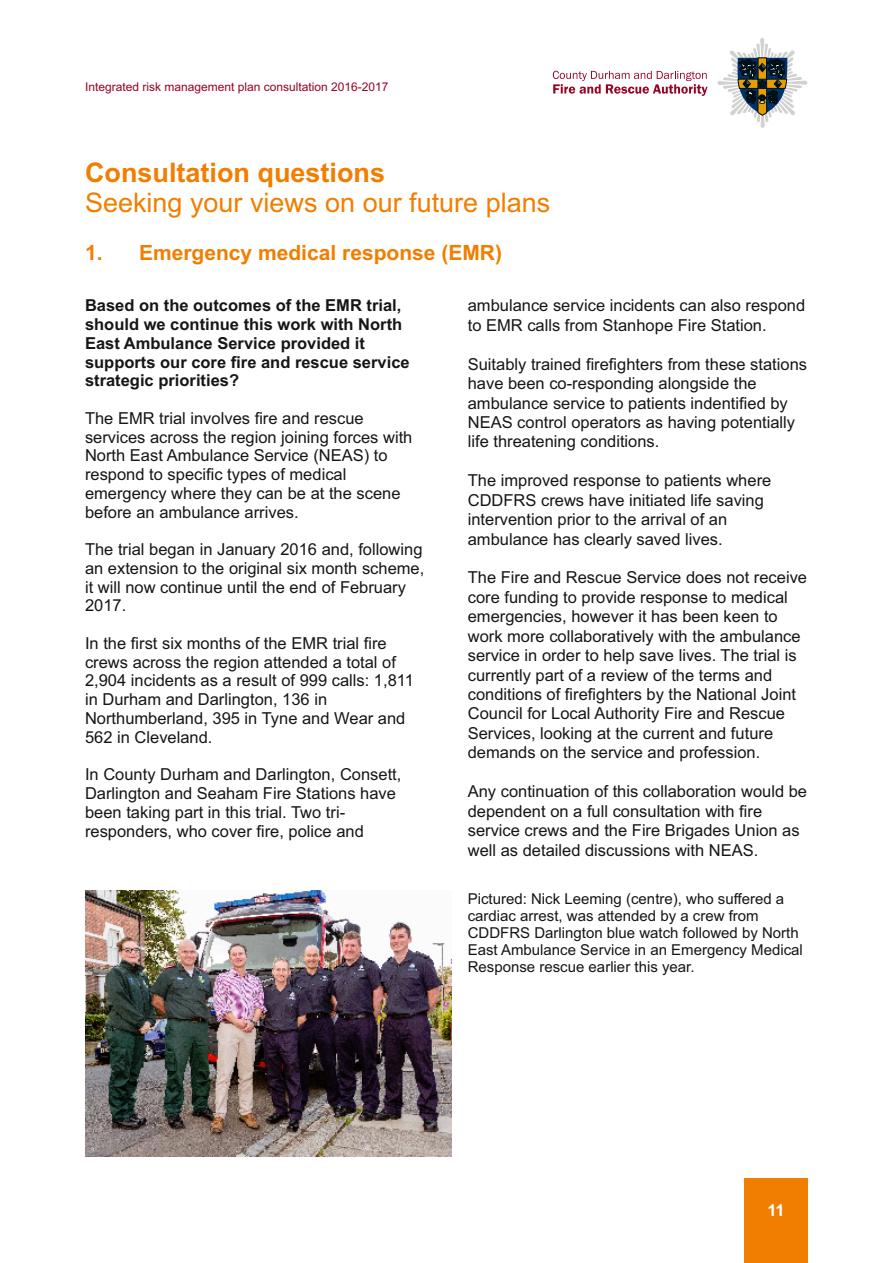
<style>
.page{position:relative;width:893px;height:1263px;background:#fff}
.page>*{position:absolute;margin:0;border:0;box-sizing:border-box;transform-origin:0 0}
.t1{font:27px "Arial";color:#f27e00}
.t2{font:700 27px "Arial";color:#f27e00}
.t3{font:700 21px "Arial";color:#f27e00}
.t4{font:16.5px/19.5px "Arial";color:#151616}
.t5{font:700 16.5px/18.8px "Arial";color:#151616}
.t6{font:700 16.5px "Arial";color:#fff}
.t7{font:15px/16.8px "Arial";color:#151616}
.t8{font:12px "Arial";color:#950326}
</style>
<div class="page">
<svg style="left:553px;top:71px;width:154px;height:25px"></svg>
<svg style="left:717px;top:38px;width:91px;height:90px"></svg>
<img style="left:85px;top:891px;width:367px;height:266px">
<div style="left:744px;top:1178px;width:64px;height:85px;background:#f27e00"></div>
<p class="t8" style="left:85px;top:82px;width:305px">Integrated risk management plan consultation 2016-2017</p>
<h1 class="t2" style="left:85px;top:162px;width:302px">Consultation questions</h1>
<h1 class="t1" style="left:85px;top:192px;width:467px">Seeking your views on our future plans</h1>
<p class="t3" style="left:85px;top:245px;width:418px">1. Emergency medical response (EMR)</p>
<p class="t4" style="left:468px;top:297px;width:339px">ambulance service incidents can also respond to EMR calls from Stanhope Fire Station.</p>
<p class="t4" style="left:468px;top:356px;width:341px">Suitably trained firefighters from these stations have been co-responding alongside the ambulance service to patients indentified by NEAS control operators as having potentially life threatening conditions.</p>
<p class="t4" style="left:468px;top:472px;width:305px">The improved response to patients where CDDFRS crews have initiated life saving intervention prior to the arrival of an ambulance has clearly saved lives.</p>
<p class="t4" style="left:468px;top:569px;width:341px">The Fire and Rescue Service does not receive core funding to provide response to medical emergencies, however it has been keen to work more collaboratively with the ambulance service in order to help save lives. The trial is currently part of a review of the terms and conditions of firefighters by the National Joint Council for Local Authority Fire and Rescue Services, looking at the current and future demands on the service and profession.</p>
<p class="t4" style="left:468px;top:783px;width:341px">Any continuation of this collaboration would be dependent on a full consultation with fire service crews and the Fire Brigades Union as well as detailed discussions with NEAS.</p>
<p class="t5" style="left:85px;top:298px;width:326px">Based on the outcomes of the EMR trial, should we continue this work with North East Ambulance Service provided it supports our core fire and rescue service strategic priorities?</p>
<p class="t4" style="left:85px;top:410px;width:329px;line-height:18.8px">The EMR trial involves fire and rescue services across the region joining forces with North East Ambulance Service (NEAS) to respond to specific types of medical emergency where they can be at the scene before an ambulance arrives.</p>
<p class="t4" style="left:85px;top:541px;width:341px;line-height:18.8px">The trial began in January 2016 and, following an extension to the original six month scheme, it will now continue until the end of February 2017.</p>
<p class="t4" style="left:85px;top:635px;width:330px;line-height:18.8px">In the first six months of the EMR trial fire crews across the region attended a total of 2,904 incidents as a result of 999 calls: 1,811 in Durham and Darlington, 136 in Northumberland, 395 in Tyne and Wear and 562 in Cleveland.</p>
<p class="t4" style="left:85px;top:766px;width:318px;line-height:18.8px">In County Durham and Darlington, Consett, Darlington and Seaham Fire Stations have been taking part in this trial. Two tri&shy;responders, who cover fire, police and</p>
<p class="t7" style="left:468px;top:892px;width:337px">Pictured: Nick Leeming (centre), who suffered a cardiac arrest, was attended by a crew from CDDFRS Darlington blue watch followed by North East Ambulance Service in an Emergency Medical Response rescue earlier this year.</p>
<p class="t6" style="left:767px;top:1203px;width:19px">11</p>
</div>
